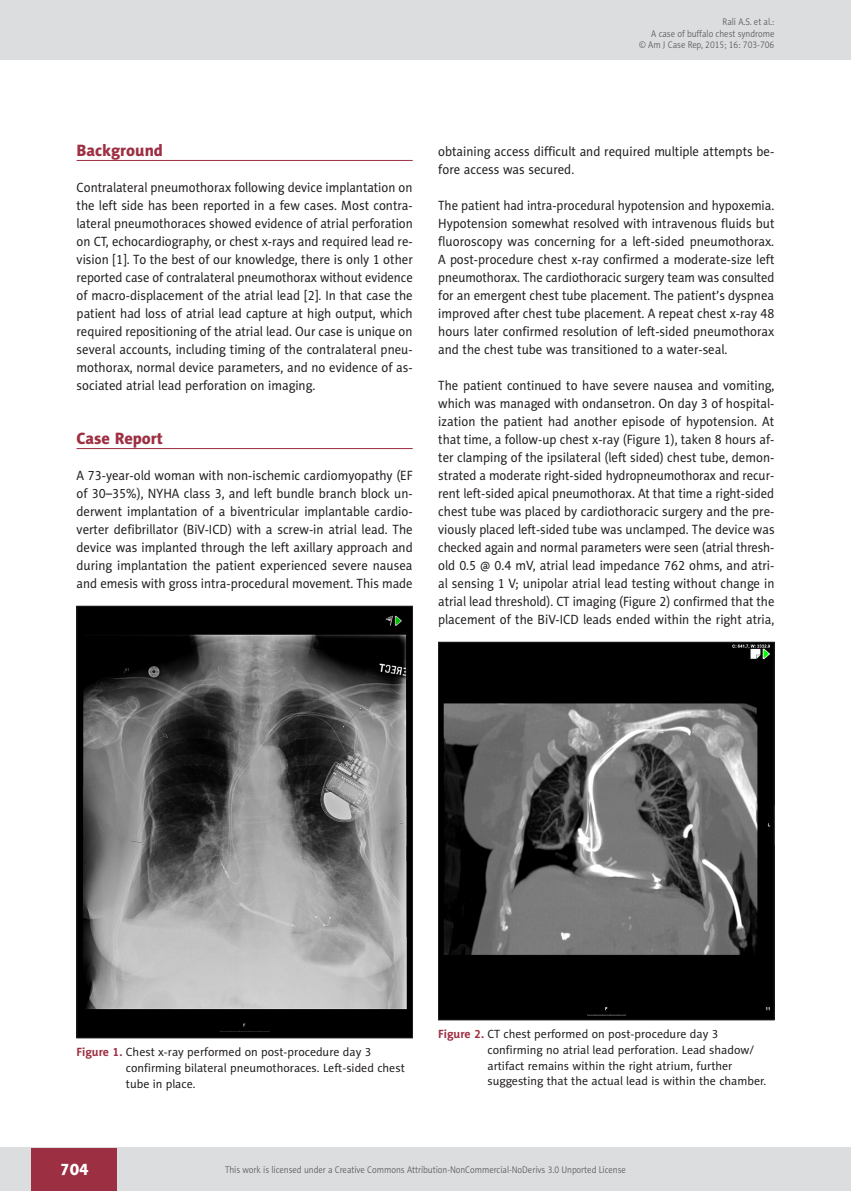
<style>
.page{position:relative;width:851px;height:1191px;background:#fff}
.page>*{position:absolute;margin:0;border:0;box-sizing:border-box;transform-origin:0 0}
.AJCR_Headline_1{font:16.5px "Naomi Sans EFN Heavy";color:#9d2f42}
.t1{font:16.5px "Naomi Sans EFN Heavy";color:#fff}
.AJCR_Body{font:13.5px/18px "Naomi Sans EFN";color:#231f20;text-align:justify;scale:.95 1}
.AJCR_Body-2{font:13.5px/18px "Naomi Sans EFN";color:#231f20;text-align:justify;scale:.94 1}
.AJCR_Rycina_tytul{font:12px/15.8px "Naomi Sans EFN";color:#231f20}
.AJCR_pagina_zywa{font:9.75px/11.2px "Naomi Sans EFN Light";color:#57585a;text-align:right;scale:.9 1}
.AJCR_pagina_sygnatur{font:9.75px "Naomi Sans EFN Light";color:#57585a;scale:.9 1}
.s1{font-weight:700;color:#9d2f42}
</style>
<div class="page">
<hr style="left:77px;top:160px;width:335px;height:1px;background:#9d2f42">
<hr style="left:77px;top:448px;width:335px;height:1px;background:#9d2f42">
<img style="left:79px;top:608px;width:331px;height:428px">
<div style="left:77px;top:606px;width:335px;height:432px;border:1px solid #231f20"></div>
<img style="left:440px;top:644px;width:332px;height:374px">
<div style="left:438px;top:642px;width:336px;height:378px;border:1px solid #231f20"></div>
<div style="left:0;top:1148px;width:850px;height:43px;background:#dcdddf"></div>
<div style="left:32px;top:1147px;width:85px;height:43px;background:#9d2f42"></div>
<div style="left:0;top:0;width:850px;height:60px;background:#dcdddf"></div>
<hr style="left:850px;top:0;width:1px;height:60px;background:#dcdddf">
<p class="AJCR_pagina_zywa" style="left:651px;top:16px;width:138px">Rali A.S. et al.:<br>A case of buffalo chest syndrome</p>
<p class="AJCR_pagina_sygnatur" style="left:639px;top:39px;width:152px">© Am J Case Rep, 2015; 16: 703-706</p>
<p class="AJCR_Headline_1" style="left:77px;top:140px;width:88px">Background</p>
<p class="AJCR_Body" style="left:77px;top:178px;width:355px">Contralateral pneumothorax following device implantation on the left side has been reported in a few cases. Most contra&shy;lateral pneumothoraces showed evidence of atrial perforation on CT, echocardiography, or chest x-rays and required lead re&shy;vision [1]. To the best of our knowledge, there is only 1 other reported case of contralateral pneumothorax without evidence of macro-displacement of the atrial lead [2]. In that case the patient had loss of atrial lead capture at high output, which required repositioning of the atrial lead. Our case is unique on several accounts, including timing of the contralateral pneu&shy;mothorax, normal device parameters, and no evidence of as&shy;sociated atrial lead perforation on imaging.</p>
<p class="AJCR_Headline_1" style="left:77px;top:428px;width:88px">Case Report</p>
<p class="AJCR_Body" style="left:77px;top:466px;width:355px">A 73-year-old woman with non-ischemic cardiomyopathy (EF of 30–35%), NYHA class 3, and left bundle branch block un&shy;derwent implantation of a biventricular implantable cardio&shy;verter defibrillator (BiV-ICD) with a screw-in atrial lead. The device was implanted through the left axillary approach and during implantation the patient experienced severe nausea and emesis with gross intra-procedural movement. This made</p>
<p class="AJCR_Body" style="left:438px;top:142px;width:355px">obtaining access difficult and required multiple attempts be&shy;fore access was secured.</p>
<p class="AJCR_Body-2" style="left:438px;top:196px;width:359px">The patient had intra-procedural hypotension and hypoxemia.<br>Hypotension somewhat resolved with intravenous fluids but fluoroscopy was concerning for a left-sided pneumothorax.<br>A post-procedure chest x-ray confirmed a moderate-size left pneumothorax. The cardiothoracic surgery team was consulted for an emergent chest tube placement. The patient’s dyspnea improved after chest tube placement. A repeat chest x-ray 48 hours later confirmed resolution of left-sided pneumothorax and the chest tube was transitioned to a water-seal.</p>
<p class="AJCR_Body" style="left:438px;top:376px;width:355px">The patient continued to have severe nausea and vomiting, which was managed with ondansetron. On day 3 of hospital&shy;ization the patient had another episode of hypotension. At that time, a follow-up chest x-ray (Figure 1), taken 8 hours af&shy;ter clamping of the ipsilateral (left sided) chest tube, demon&shy;strated a moderate right-sided hydropneumothorax and recur&shy;rent left-sided apical pneumothorax. At that time a right-sided chest tube was placed by cardiothoracic surgery and the pre&shy;viously placed left-sided tube was unclamped. The device was checked again and normal parameters were seen (atrial thresh&shy;old 0.5 @ 0.4 mV, atrial lead impedance 762 ohms, and atri&shy;al sensing 1 V; unipolar atrial lead testing without change in atrial lead threshold). CT imaging (Figure 2) confirmed that the placement of the BiV-ICD leads ended within the right atria,</p>
<p class="AJCR_Rycina_tytul" style="left:126px;top:1044px;width:280px;text-indent:-49px"><span class="s1">Figure 1.</span> Chest x-ray performed on post-procedure day 3 confirming bilateral pneumothoraces. Left-sided chest tube in place.</p>
<p class="AJCR_Rycina_tytul" style="left:487px;top:1026px;width:280px;text-indent:-49px"><span class="s1">Figure 2.</span> CT chest performed on post-procedure day 3 confirming no atrial lead perforation. Lead shadow/ artifact remains within the right atrium, further suggesting that the actual lead is within the chamber.</p>
<p class="t1" style="left:60px;top:1159px;width:30px">704</p>
<p class="AJCR_pagina_zywa" style="left:225px;top:1164px;width:447px">This work is licensed under a Creative Commons Attribution-NonCommercial-NoDerivs 3.0 Unported License</p>
</div>
